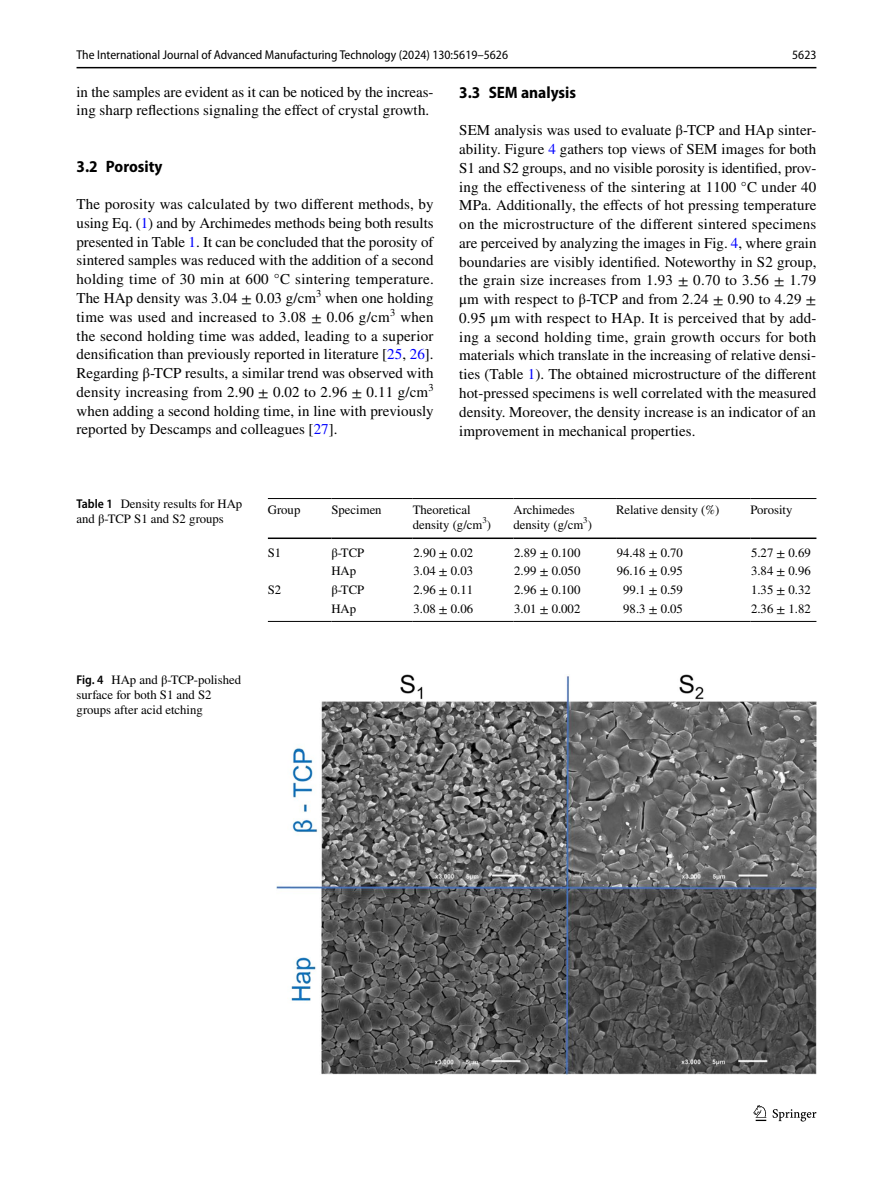
<style>
.page{position:relative;width:893px;height:1187px;background:#fff}
.page>*{position:absolute;margin:0;border:0;box-sizing:border-box;transform-origin:0 0}
.t1{font:700 semi-condensed 16.5px "Myriad Pro";color:#000}
.t2{font:15px/18.8px "STIX";letter-spacing:.005em;color:#000;text-align:justify}
.t3{font:12.75px/15px "STIX";color:#000}
.t4{font:semi-condensed 12.75px "Myriad Pro";color:#000}
.s1{color:#00f}
.s2{font-family:"Myriad Pro";font-weight:600;font-stretch:semi-condensed}
</style>
<div class="page">
<hr style="left:77px;top:67px;width:739px;height:1px;background:#000">
<svg style="left:753px;top:1105px;width:13px;height:15px"></svg>
<svg style="left:773px;top:1109px;width:43px;height:12px"></svg>
<hr style="left:268px;top:498px;width:63px;height:1px;background:#000">
<hr style="left:268px;top:537px;width:63px;height:2px;background:#000">
<hr style="left:331px;top:498px;width:82px;height:1px;background:#000">
<hr style="left:331px;top:537px;width:82px;height:2px;background:#000">
<hr style="left:413px;top:498px;width:100px;height:1px;background:#000">
<hr style="left:413px;top:537px;width:100px;height:2px;background:#000">
<hr style="left:513px;top:498px;width:103px;height:1px;background:#000">
<hr style="left:513px;top:537px;width:103px;height:2px;background:#000">
<hr style="left:616px;top:498px;width:134px;height:1px;background:#000">
<hr style="left:616px;top:537px;width:134px;height:2px;background:#000">
<hr style="left:750px;top:498px;width:66px;height:1px;background:#000">
<hr style="left:750px;top:537px;width:66px;height:2px;background:#000">
<hr style="left:268px;top:621px;width:63px;height:1px;background:#000">
<hr style="left:331px;top:621px;width:82px;height:1px;background:#000">
<hr style="left:413px;top:621px;width:100px;height:1px;background:#000">
<hr style="left:513px;top:621px;width:103px;height:1px;background:#000">
<hr style="left:616px;top:621px;width:134px;height:1px;background:#000">
<hr style="left:750px;top:621px;width:66px;height:1px;background:#000">
<img style="left:276px;top:674px;width:540px;height:399px">
<p class="t4" style="left:77px;top:48px;width:433px">The International Journal of Advanced Manufacturing Technology (2024) 130:5619–5626</p>
<p class="t4" style="left:792px;top:48px;width:26px">5623</p>
<p class="t2" style="left:77px;top:83px;width:358px">in the samples are evident as it can be noticed by the increas&shy;ing sharp reflections signaling the effect of crystal growth.</p>
<p class="t1" style="left:459px;top:83px;width:118px">3.3 SEM analysis</p>
<p class="t2" style="left:459px;top:122px;width:359px">SEM analysis was used to evaluate β-TCP and HAp sinter&shy;ability. Figure <span class="s1">4</span> gathers top views of SEM images for both S1 and S2 groups, and no visible porosity is identified, prov&shy;ing the effectiveness of the sintering at 1100 °C under 40<br>MPa. Additionally, the effects of hot pressing temperature on the microstructure of the different sintered specimens are perceived by analyzing the images in Fig. <span class="s1">4</span>, where grain boundaries are visibly identified. Noteworthy in S2 group, the grain size increases from 1.93 ± 0.70 to 3.56 ± 1.79 μm with respect to β-TCP and from 2.24 ± 0.90 to 4.29 ± 0.95 μm with respect to HAp. It is perceived that by add&shy;ing a second holding time, grain growth occurs for both materials which translate in the increasing of relative densi&shy;ties (Table <span class="s1">1</span>). The obtained microstructure of the different hot-pressed specimens is well correlated with the measured density. Moreover, the density increase is an indicator of an improvement in mechanical properties.</p>
<p class="t1" style="left:77px;top:157px;width:88px">3.2 Porosity</p>
<p class="t2" style="left:77px;top:196px;width:359px">The porosity was calculated by two different methods, by using Eq. (<span class="s1">1</span>) and by Archimedes methods being both results presented in Table <span class="s1">1</span>. It can be concluded that the porosity of sintered samples was reduced with the addition of a second holding time of 30 min at 600 °C sintering temperature.<br>The HAp density was 3.04 ± 0.03 g/cm<sup>3</sup> when one holding time was used and increased to 3.08 ± 0.06 g/cm<sup>3</sup> when the second holding time was added, leading to a superior densification than previously reported in literature [<span class="s1">25</span>, <span class="s1">26</span>].<br>Regarding β-TCP results, a similar trend was observed with density increasing from 2.90 ± 0.02 to 2.96 ± 0.11 g/cm<sup>3 </sup>when adding a second holding time, in line with previously reported by Descamps and colleagues [<span class="s1">27</span>].</p>
<p class="t3" style="left:77px;top:496px;width:167px"><span class="s2">Table 1</span> Density results for HAp and β-TCP S1 and S2 groups</p>
<p class="t3" style="left:268px;top:502px;width:34px">Group</p>
<p class="t3" style="left:331px;top:502px;width:52px">Specimen</p>
<p class="t3" style="left:413px;top:502px;width:80px">Theoretical density (g/cm<sup>3</sup>)</p>
<p class="t3" style="left:513px;top:502px;width:80px">Archimedes density (g/cm<sup>3</sup>)</p>
<p class="t3" style="left:616px;top:502px;width:105px">Relative density (%)</p>
<p class="t3" style="left:750px;top:502px;width:44px">Porosity</p>
<p class="t3" style="left:268px;top:545px;width:15px">S1</p>
<p class="t3" style="left:331px;top:545px;width:34px">β-TCP</p>
<p class="t3" style="left:413px;top:545px;width:61px">2.90 ± 0.02</p>
<p class="t3" style="left:514px;top:545px;width:68px">2.89 ± 0.100</p>
<p class="t3" style="left:617px;top:545px;width:68px">94.48 ± 0.70</p>
<p class="t3" style="left:751px;top:545px;width:61px">5.27 ± 0.69</p>
<p class="t3" style="left:331px;top:564px;width:26px">HAp</p>
<p class="t3" style="left:413px;top:564px;width:61px">3.04 ± 0.03</p>
<p class="t3" style="left:514px;top:564px;width:68px">2.99 ± 0.050</p>
<p class="t3" style="left:617px;top:564px;width:68px">96.16 ± 0.95</p>
<p class="t3" style="left:751px;top:564px;width:61px">3.84 ± 0.96</p>
<p class="t3" style="left:268px;top:583px;width:15px">S2</p>
<p class="t3" style="left:331px;top:583px;width:34px">β-TCP</p>
<p class="t3" style="left:413px;top:583px;width:61px">2.96 ± 0.11</p>
<p class="t3" style="left:514px;top:583px;width:68px">2.96 ± 0.100</p>
<p class="t3" style="left:623px;top:583px;width:61px">99.1 ± 0.59</p>
<p class="t3" style="left:751px;top:583px;width:61px">1.35 ± 0.32</p>
<p class="t3" style="left:331px;top:602px;width:26px">HAp</p>
<p class="t3" style="left:413px;top:602px;width:61px">3.08 ± 0.06</p>
<p class="t3" style="left:514px;top:602px;width:68px">3.01 ± 0.002</p>
<p class="t3" style="left:623px;top:602px;width:61px">98.3 ± 0.05</p>
<p class="t3" style="left:751px;top:602px;width:61px">2.36 ± 1.82</p>
<p class="t3" style="left:77px;top:672px;width:166px"><span class="s2">Fig. 4</span> HAp and β-TCP-polished surface for both S1 and S2 groups after acid etching</p>
</div>
